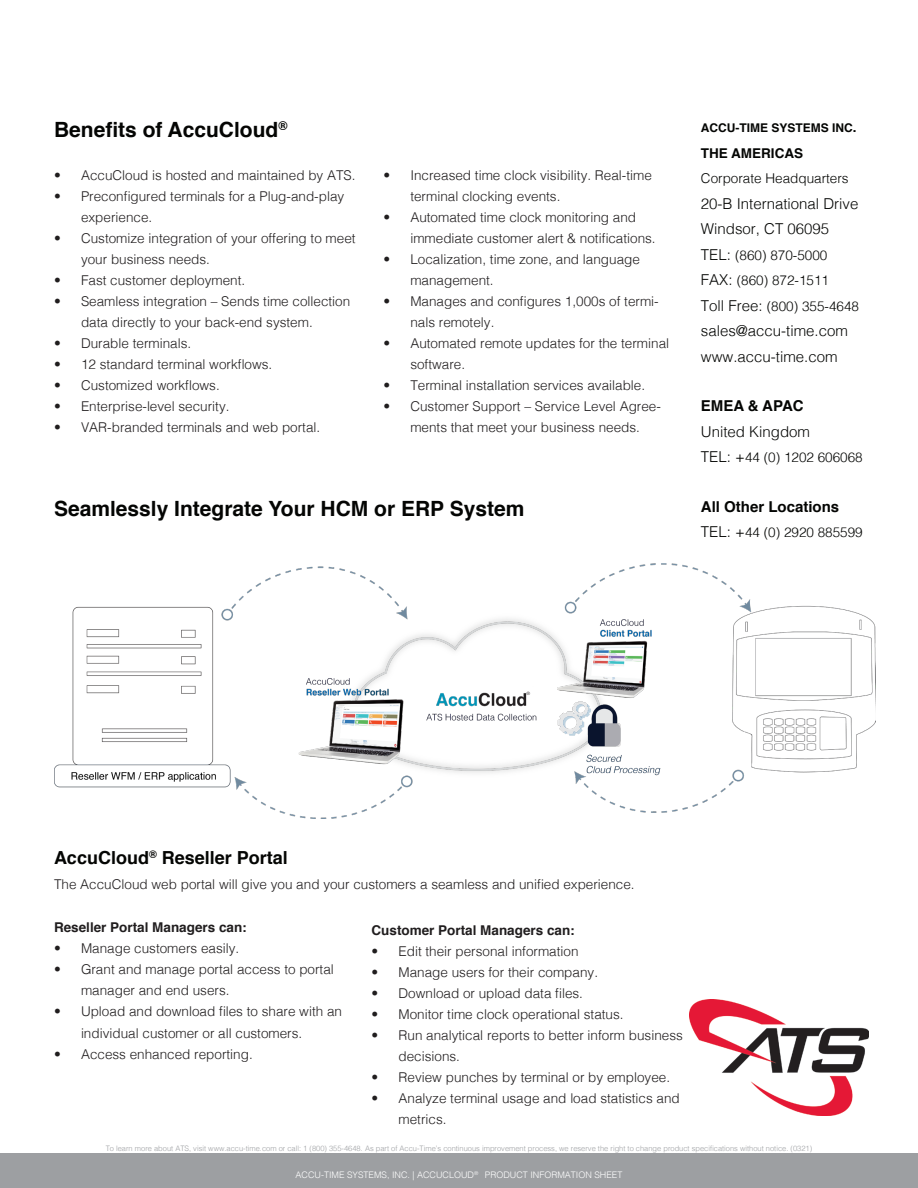
<style>
.page{position:relative;width:918px;height:1188px;background:#fff}
.page>*{position:absolute;margin:0;border:0;box-sizing:border-box;transform-origin:0 0}
.t1{font:700 21px "Helvetica";color:#040503}
.t2{font:700 18px "Helvetica";color:#040503}
.t3{font:300 15px "Helvetica";color:#040503}
.t4{font:700 15px "Helvetica";color:#040503}
.t5{font:300 13.5px/21px "Helvetica";color:#201d1e}
.t6{font:300 13.5px "Helvetica";color:#040503}
.t7{font:700 13.5px "Helvetica";color:#201d1e}
.t8{font:700 13.5px "Helvetica";color:#040503}
.t9{font:700 12px "Helvetica";color:#040503}
.t10{font:300 9px "Helvetica";color:#fff}
.t11{font:300 7.5px "Helvetica";color:#9d9fa2}
.t12{font:300 4.5px "Helvetica";color:#231f20}
.s1{font-size:13.5px}
.s2{font-size:15px}
</style>
<div class="page">
<div style="left:0;top:1154px;width:918px;height:34px;background:#9d9fa2"></div>
<img style="left:689px;top:999px;width:179px;height:117px">
<img style="left:54px;top:564px;width:822px;height:254px">
<div style="left:527px;top:699px;width:9px;height:7px;background:#fff"></div>
<p class="t1" style="left:54px;top:113px;width:235px">Benefits of AccuCloud<sup>®</sup></p>
<p class="t9" style="left:701px;top:118px;width:157px">ACCU-TIME SYSTEMS INC<span class="s1">.</span></p>
<p class="t8" style="left:701px;top:142px;width:104px">THE AMERICAS</p>
<p class="t6" style="left:701px;top:167px;width:149px">Corporate Headquarters</p>
<p class="t3" style="left:701px;top:191px;width:159px">20-B International Drive</p>
<p class="t3" style="left:701px;top:216px;width:130px">Windsor, CT 06095</p>
<p class="t6" style="left:701px;top:244px;width:128px"><span class="s2">TEL:</span> (860) 870-5000</p>
<p class="t6" style="left:701px;top:269px;width:130px"><span class="s2">FAX:</span> (860) 872-1511</p>
<p class="t6" style="left:701px;top:295px;width:160px"><span class="s2">Toll Free:</span> (800) 355-4648</p>
<p class="t3" style="left:701px;top:318px;width:149px">sales@accu-time.com</p>
<p class="t3" style="left:701px;top:344px;width:138px">www.accu-time.com</p>
<p class="t4" style="left:701px;top:394px;width:104px">EMEA &amp; APAC</p>
<p class="t3" style="left:701px;top:419px;width:111px">United Kingdom</p>
<p class="t6" style="left:701px;top:446px;width:163px"><span class="s2">TEL: +</span>44 (0) 1202 606068</p>
<p class="t4" style="left:701px;top:494px;width:140px">All Other Locations</p>
<p class="t6" style="left:701px;top:521px;width:163px"><span class="s2">TEL: +</span>44 (0) 2920 885599</p>
<p class="t5" style="left:54px;top:164px;width:303px">• AccuCloud is hosted and maintained by ATS.</p>
<p class="t5" style="left:81px;top:185px;width:265px;text-indent:-27px">• Preconfigured terminals for a Plug-and-play experience.</p>
<p class="t5" style="left:81px;top:227px;width:276px;text-indent:-27px">• Customize integration of your offering to meet your business needs.</p>
<p class="t5" style="left:54px;top:269px;width:193px">• Fast customer deployment.</p>
<p class="t5" style="left:81px;top:290px;width:271px;text-indent:-27px">• Seamless integration – Sends time collection data directly to your back-end system.</p>
<p class="t5" style="left:54px;top:332px;width:139px">• Durable terminals.</p>
<p class="t5" style="left:54px;top:353px;width:220px">• 12 standard terminal workflows.</p>
<p class="t5" style="left:54px;top:374px;width:167px">• Customized workflows.</p>
<p class="t5" style="left:54px;top:395px;width:177px">• Enterprise-level security.</p>
<p class="t5" style="left:54px;top:416px;width:268px">• VAR-branded terminals and web portal.</p>
<p class="t5" style="left:410px;top:164px;width:243px;text-indent:-27px">• Increased time clock visibility. Real-time terminal clocking events.</p>
<p class="t5" style="left:410px;top:206px;width:247px;text-indent:-27px">• Automated time clock monitoring and immediate customer alert &amp; notifications.</p>
<p class="t5" style="left:410px;top:248px;width:231px;text-indent:-27px">• Localization, time zone, and language management.</p>
<p class="t5" style="left:410px;top:290px;width:250px;text-indent:-27px">• Manages and configures 1,000s of termi&shy;nals remotely.</p>
<p class="t5" style="left:410px;top:332px;width:260px;text-indent:-27px">• Automated remote updates for the terminal software.</p>
<p class="t5" style="left:383px;top:374px;width:263px">• Terminal installation services available.</p>
<p class="t5" style="left:383px;top:395px;width:279px;text-align:center">• Customer Support – Service Level Agree&shy;ments that meet your business needs.</p>
<p class="t1" style="left:54px;top:492px;width:472px">Seamlessly Integrate Your HCM or ERP System</p>
<p class="t12" style="left:527px;top:689px;width:5px">®</p>
<p class="t2" style="left:54px;top:843px;width:235px">AccuCloud<sup>®</sup> Reseller Portal</p>
<p class="t5" style="left:54px;top:872px;width:582px">The AccuCloud web portal will give you and your customers a seamless and unified experience.</p>
<p class="t7" style="left:372px;top:920px;width:205px">Customer Portal Managers can:</p>
<p class="t5" style="left:372px;top:940px;width:209px">• Edit their personal information</p>
<p class="t5" style="left:372px;top:961px;width:228px">• Manage users for their company.</p>
<p class="t5" style="left:372px;top:982px;width:213px">• Download or upload data files.</p>
<p class="t5" style="left:372px;top:1003px;width:254px">• Monitor time clock operational status.</p>
<p class="t5" style="left:399px;top:1024px;width:286px;text-indent:-27px">• Run analytical reports to better inform business decisions.</p>
<p class="t5" style="left:372px;top:1066px;width:300px">• Review punches by terminal or by employee.</p>
<p class="t5" style="left:399px;top:1087px;width:283px;text-indent:-27px">• Analyze terminal usage and load statistics and metrics.</p>
<p class="t7" style="left:54px;top:917px;width:194px">Reseller Portal Managers can:</p>
<p class="t5" style="left:54px;top:937px;width:187px">• Manage customers easily.</p>
<p class="t5" style="left:81px;top:958px;width:254px;text-indent:-27px">• Grant and manage portal access to portal manager and end users.</p>
<p class="t5" style="left:81px;top:1000px;width:263px;line-height:21.6px;text-indent:-27px">• Upload and download files to share with an individual customer or all customers.</p>
<p class="t5" style="left:54px;top:1043px;width:200px">• Access enhanced reporting.</p>
<p class="t11" style="left:106px;top:1141px;width:708px">To learn more about ATS, visit www.accu-time.com or call: 1 (800) 355-4648. As part of Accu-Time’s continuous improvement process, we reserve the right to change product specifications without notice. (0321)</p>
<p class="t10" style="left:296px;top:1167px;width:328px">ACCU-TIME SYSTEMS, INC. | ACCUCLOUD<sup>®</sup> PRODUCT INFORMATION SHEET</p>
</div>
